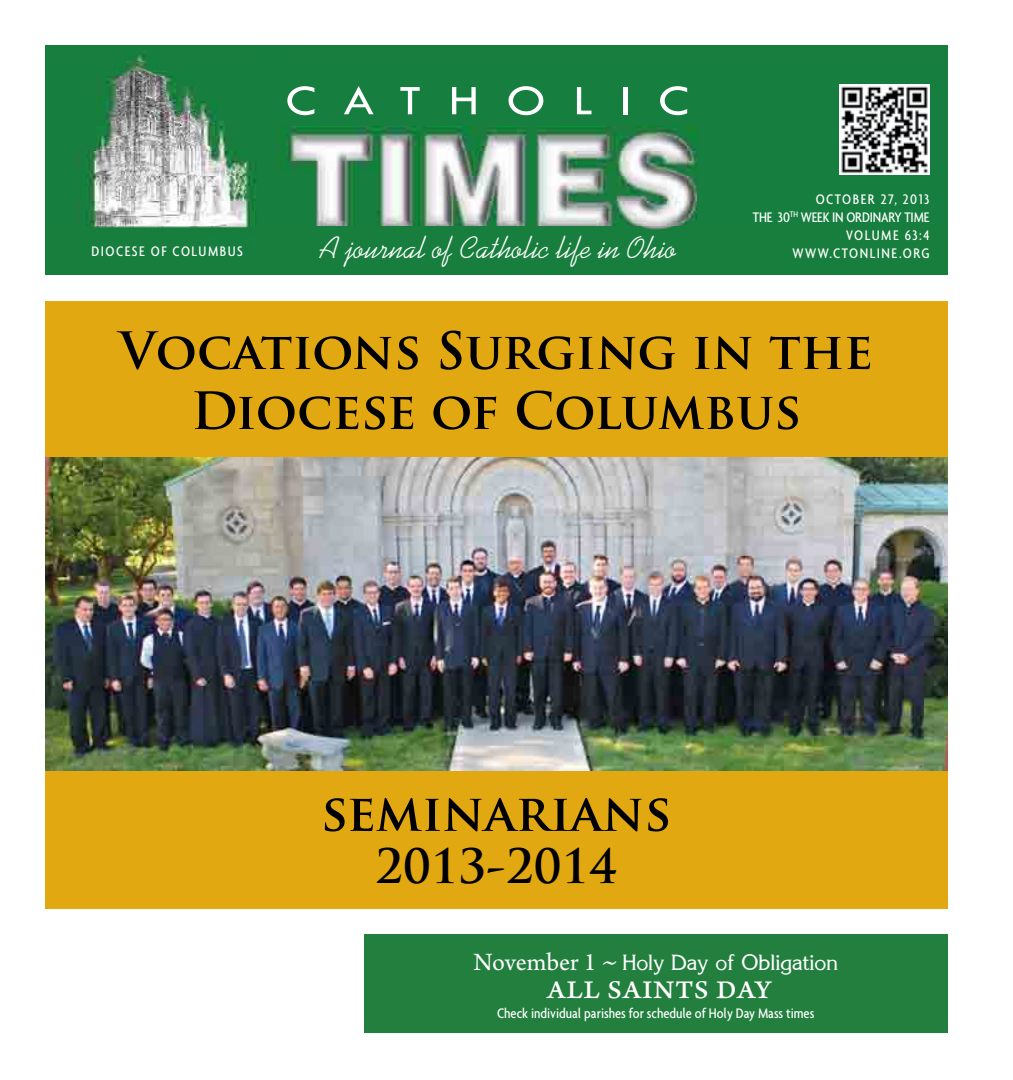
<style>
.page{position:relative;width:1013px;height:1080px;background:#fff}
.page>*{position:absolute;margin:0;border:0;box-sizing:border-box;transform-origin:0 0}
.t1{font:700 50px/60px "Trajan Pro";color:#000;text-align:center}
.t2{font:700 46.25px "Trajan Pro";color:#000}
.t3{font:43.75px "Tw Cen";letter-spacing:.54em;color:#fff;scale:1.16 1}
.t4{font:37.5px "Arno Pro";color:#fff}
.t5{font:31.25px "Kaufmann";letter-spacing:.01em;color:#fff}
.t6{font:20px "Keira Normal";color:#fff}
.t7{font:500 condensed 15px/18px "Agenda";letter-spacing:.1em;color:#fff;text-align:right}
.t8{font:500 condensed 15px "Agenda";color:#fff}
.s1{font-family:"Arno Pro";font-size:26.25px}
.s2{font-family:"Arno Pro";font-size:28.75px}
</style>
<div class="page">
<div style="left:45px;top:302px;width:902px;height:607px;background:#e1a811"></div>
<img style="left:45px;top:45px;width:902px;height:229px">
<div style="left:364px;top:934px;width:583px;height:99px;background:#227f3e"></div>
<img style="left:839px;top:85px;width:90px;height:90px">
<img style="left:45px;top:458px;width:902px;height:313px">
<h3 class="t3" style="left:285px;top:74px;width:349px">CATHOLIC</h3>
<p class="t7" style="left:91px;top:242px;width:153px">DIOCESE OF COLUMBUS</p>
<h3 class="t5" style="left:321px;top:230px;width:357px">A journal of Catholic life in Ohio</h3>
<p class="t7" style="left:753px;top:190px;width:178px">OCTOBER 27, 2013<br>THE 30<sup>TH</sup> WEEK IN ORDINARY TIME<br>VOLUME 63:4<br>WWW.CTONLINE.ORG</p>
<h1 class="t1" style="left:119px;top:321px;width:755px">Vocations Surging in the<br>Diocese of Columbus</h1>
<h1 class="t1" style="left:321px;top:783px;width:352px">seminarians</h1>
<h2 class="t2" style="left:375px;top:838px;width:243px">2013-2014</h2>
<h3 class="t6" style="left:473px;top:949px;width:366px"><span class="s1">November 1</span> <span class="s2">~</span> Holy Day of Obligation</h3>
<h3 class="t4" style="left:546px;top:966px;width:227px">all saints day</h3>
<p class="t8" style="left:497px;top:1005px;width:319px">Check individual parishes for schedule of Holy Day Mass times</p>
</div>
